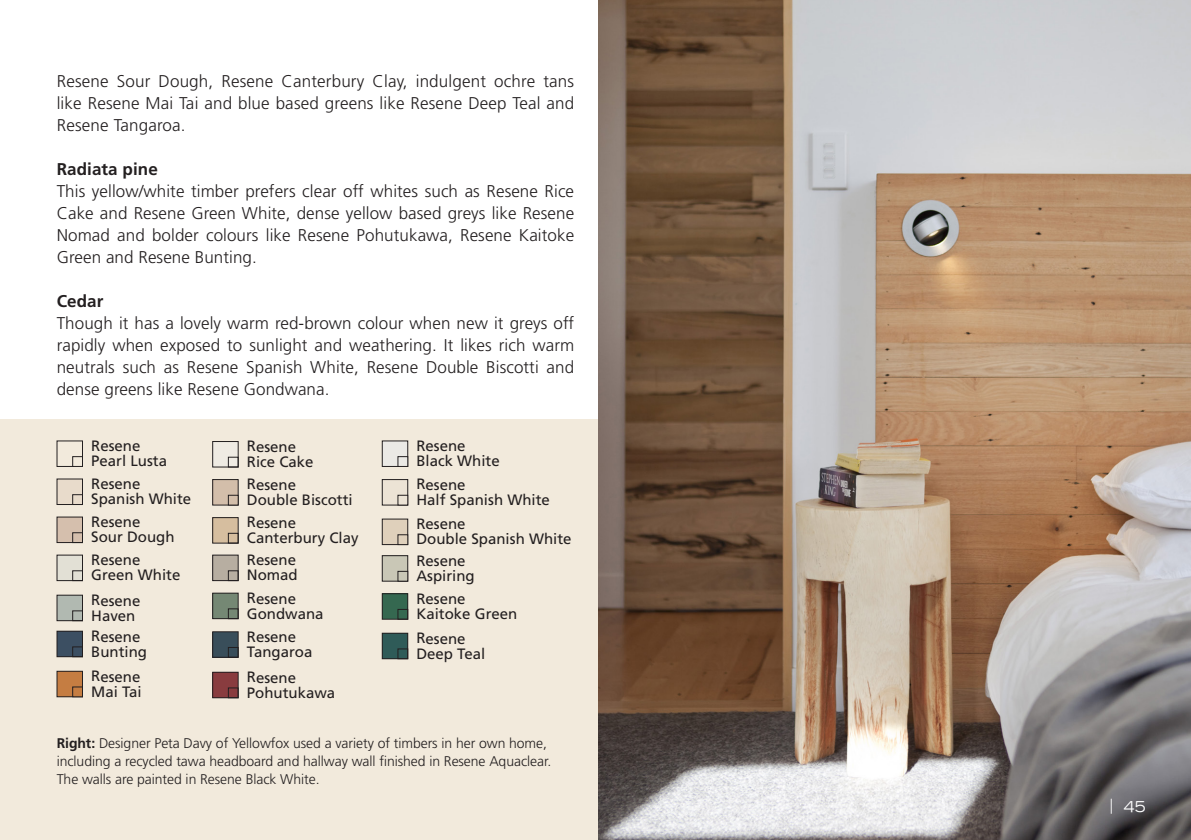
<style>
.page{position:relative;width:1191px;height:840px;background:#fff}
.page>*{position:absolute;margin:0;border:0;box-sizing:border-box;transform-origin:0 0}
.t1{font:300 17px/22px "Frutiger LT Std";letter-spacing:.005em;color:#231f20;text-align:justify}
.t2{font:700 17px "Frutiger LT Std";letter-spacing:.005em;color:#231f20}
.t3{font:15px/15px "Frutiger LT Std";color:#231f20}
.t4{font:expanded 15px "Trade Gothic LH";color:#fff}
.t5{font:300 14px/18px "Frutiger LT Std";letter-spacing:-.005em;color:#231f20}
.s1{font-weight:700}
</style>
<div class="page">
<div style="left:0;top:420px;width:678px;height:419px;background:#f2eadc"></div>
<img style="left:598px;top:0;width:593px;height:839px">
<div style="left:213px;top:631px;width:25px;height:26px;background:#394e5a"></div>
<div style="left:212px;top:631px;width:26px;height:26px;border:1px solid #231f20"></div>
<div style="left:228px;top:646px;width:10px;height:11px;border:1px solid #231f20"></div>
<div style="left:57px;top:671px;width:25px;height:25px;background:#c57d42"></div>
<div style="left:57px;top:670px;width:26px;height:26px;border:1px solid #231f20"></div>
<div style="left:72px;top:686px;width:11px;height:10px;border:1px solid #231f20"></div>
<div style="left:72px;top:456px;width:11px;height:10px;border:1px solid #231f20"></div>
<div style="left:382px;top:518px;width:26px;height:26px;background:#dfd0bb"></div>
<div style="left:382px;top:518px;width:26px;height:26px;border:1px solid #231f20"></div>
<div style="left:397px;top:534px;width:11px;height:10px;border:1px solid #231f20"></div>
<div style="left:382px;top:555px;width:26px;height:26px;background:#c9c7b6"></div>
<div style="left:382px;top:555px;width:26px;height:26px;border:1px solid #231f20"></div>
<div style="left:397px;top:570px;width:11px;height:11px;border:1px solid #231f20"></div>
<div style="left:382px;top:633px;width:26px;height:25px;background:#2f5b58"></div>
<div style="left:382px;top:632px;width:26px;height:26px;border:1px solid #231f20"></div>
<div style="left:397px;top:648px;width:11px;height:10px;border:1px solid #231f20"></div>
<div style="left:213px;top:441px;width:25px;height:26px;background:#efebe3"></div>
<div style="left:212px;top:441px;width:26px;height:26px;border:1px solid #231f20"></div>
<div style="left:228px;top:456px;width:10px;height:11px;border:1px solid #231f20"></div>
<div style="left:382px;top:440px;width:26px;height:26px;background:#ebe9e5"></div>
<div style="left:382px;top:440px;width:26px;height:26px;border:1px solid #231f20"></div>
<div style="left:397px;top:456px;width:11px;height:10px;border:1px solid #231f20"></div>
<div style="left:213px;top:672px;width:25px;height:25px;background:#893c3f"></div>
<div style="left:212px;top:671px;width:26px;height:26px;border:1px solid #231f20"></div>
<div style="left:228px;top:687px;width:10px;height:10px;border:1px solid #231f20"></div>
<div style="left:382px;top:593px;width:26px;height:26px;background:#356850"></div>
<div style="left:382px;top:593px;width:26px;height:26px;border:1px solid #231f20"></div>
<div style="left:397px;top:608px;width:11px;height:11px;border:1px solid #231f20"></div>
<div style="left:57px;top:631px;width:25px;height:25px;background:#3c4f62"></div>
<div style="left:57px;top:630px;width:26px;height:26px;border:1px solid #231f20"></div>
<div style="left:72px;top:646px;width:11px;height:10px;border:1px solid #231f20"></div>
<div style="left:213px;top:554px;width:25px;height:26px;background:#b7aea1"></div>
<div style="left:212px;top:554px;width:26px;height:26px;border:1px solid #231f20"></div>
<div style="left:228px;top:570px;width:10px;height:10px;border:1px solid #231f20"></div>
<div style="left:57px;top:478px;width:25px;height:26px;background:#e8dbcb"></div>
<div style="left:72px;top:494px;width:11px;height:10px;border:1px solid #231f20"></div>
<div style="left:213px;top:479px;width:25px;height:26px;background:#d3beaa"></div>
<div style="left:212px;top:479px;width:26px;height:26px;border:1px solid #231f20"></div>
<div style="left:228px;top:494px;width:10px;height:11px;border:1px solid #231f20"></div>
<div style="left:213px;top:592px;width:25px;height:26px;background:#758874"></div>
<div style="left:212px;top:592px;width:26px;height:26px;border:1px solid #231f20"></div>
<div style="left:228px;top:608px;width:10px;height:10px;border:1px solid #231f20"></div>
<div style="left:213px;top:517px;width:25px;height:26px;background:#d6be9f"></div>
<div style="left:212px;top:517px;width:26px;height:26px;border:1px solid #231f20"></div>
<div style="left:228px;top:532px;width:10px;height:11px;border:1px solid #231f20"></div>
<div style="left:57px;top:516px;width:25px;height:26px;background:#d5bfad"></div>
<div style="left:72px;top:532px;width:11px;height:10px;border:1px solid #231f20"></div>
<div style="left:382px;top:479px;width:26px;height:26px;background:#ece3d5"></div>
<div style="left:382px;top:479px;width:26px;height:26px;border:1px solid #231f20"></div>
<div style="left:397px;top:494px;width:11px;height:11px;border:1px solid #231f20"></div>
<div style="left:57px;top:595px;width:25px;height:25px;background:#b1b9b1"></div>
<div style="left:57px;top:594px;width:26px;height:26px;border:1px solid #231f20"></div>
<div style="left:72px;top:610px;width:11px;height:10px;border:1px solid #231f20"></div>
<div style="left:57px;top:554px;width:25px;height:26px;background:#e2e0d5"></div>
<div style="left:72px;top:570px;width:11px;height:10px;border:1px solid #231f20"></div>
<p class="t1" style="left:57px;top:70px;width:519px">Resene Sour Dough, Resene Canterbury Clay, indulgent ochre tans like Resene Mai Tai and blue based greens like Resene Deep Teal and Resene Tangaroa.</p>
<p class="t2" style="left:57px;top:159px;width:103px">Radiata pine</p>
<p class="t1" style="left:57px;top:180px;width:519px">This yellow/white timber prefers clear off whites such as Resene Rice Cake and Resene Green White, dense yellow based greys like Resene Nomad and bolder colours like Resene Pohutukawa, Resene Kaitoke Green and Resene Bunting.</p>
<p class="t2" style="left:57px;top:291px;width:48px">Cedar</p>
<p class="t1" style="left:57px;top:312px;width:519px">Though it has a lovely warm red-brown colour when new it greys off rapidly when exposed to sunlight and weathering. It likes rich warm neutrals such as Resene Spanish White, Resene Double Biscotti and dense greens like Resene Gondwana.</p>
<p class="t3" style="left:91px;top:438px;width:77px">Resene<br>Pearl Lusta</p>
<p class="t3" style="left:247px;top:439px;width:68px">Resene<br>Rice Cake</p>
<p class="t3" style="left:416px;top:438px;width:85px">Resene<br>Black White</p>
<p class="t3" style="left:91px;top:476px;width:102px">Resene<br>Spanish White</p>
<p class="t3" style="left:247px;top:477px;width:107px">Resene<br>Double Biscotti</p>
<p class="t3" style="left:91px;top:514px;width:85px">Resene<br>Sour Dough</p>
<p class="t3" style="left:247px;top:515px;width:113px">Resene<br>Canterbury Clay</p>
<p class="t3" style="left:91px;top:552px;width:91px">Resene<br>Green White</p>
<p class="t3" style="left:247px;top:552px;width:52px">Resene<br>Nomad</p>
<p class="t3" style="left:91px;top:592px;width:51px">Resene<br>Haven</p>
<p class="t3" style="left:247px;top:590px;width:78px">Resene<br>Gondwana</p>
<p class="t3" style="left:91px;top:628px;width:57px">Resene<br>Bunting</p>
<p class="t3" style="left:247px;top:629px;width:67px">Resene<br>Tangaroa</p>
<p class="t3" style="left:91px;top:668px;width:52px">Resene<br>Mai Tai</p>
<p class="t3" style="left:247px;top:669px;width:90px">Resene<br>Pohutukawa</p>
<p class="t3" style="left:416px;top:477px;width:135px">Resene<br>Half Spanish White</p>
<p class="t3" style="left:416px;top:516px;width:157px">Resene<br>Double Spanish White</p>
<p class="t3" style="left:416px;top:553px;width:60px">Resene<br>Aspiring</p>
<p class="t3" style="left:416px;top:591px;width:102px">Resene<br>Kaitoke Green</p>
<p class="t3" style="left:416px;top:630px;width:70px">Resene<br>Deep Teal</p>
<p class="t5" style="left:57px;top:733px;width:496px"><span class="s1">Right:</span> Designer Peta Davy of Yellowfox used a variety of timbers in her own home, including a recycled tawa headboard and hallway wall finished in Resene Aquaclear.<br>The walls are painted in Resene Black White.</p>
<p class="t4" style="left:1109px;top:796px;width:37px">| 45</p>
</div>
